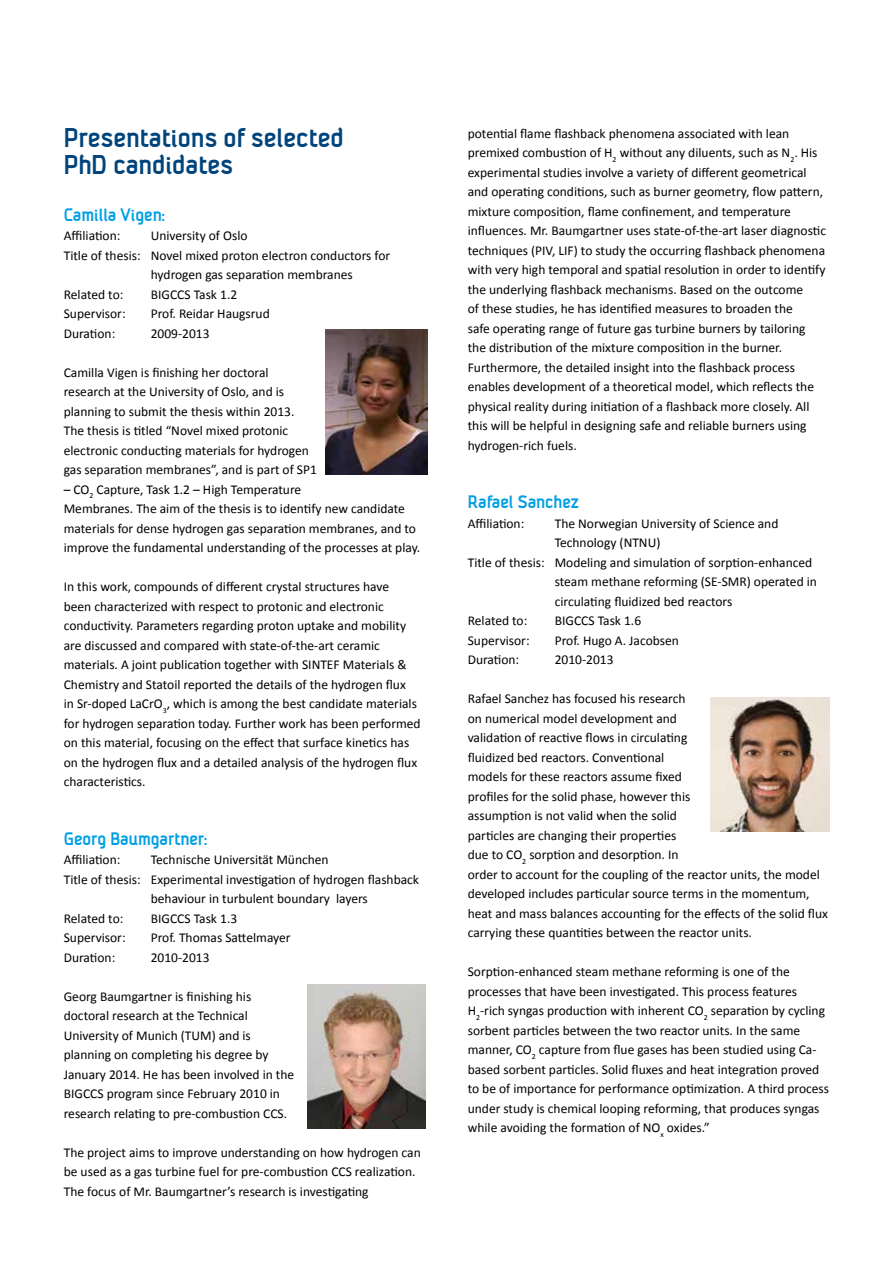
<style>
.page{position:relative;width:893px;height:1263px;background:#fff}
.page>*{position:absolute;margin:0;border:0;box-sizing:border-box;transform-origin:0 0}
.t1{font:700 27px/27px "SINTEF";color:#00447c}
.t2{font:700 18px "SINTEF";color:#009fe3}
.t3{font:13.5px/19.5px "Calibri";color:#000}
</style>
<div class="page">
<img style="left:325px;top:329px;width:102px;height:145px">
<img style="left:307px;top:984px;width:118px;height:144px">
<img style="left:711px;top:697px;width:118px;height:135px">
<h1 class="t1" style="left:64px;top:124px;width:282px">Presentations of selected<br>PhD candidates</h1>
<h2 class="t2" style="left:64px;top:204px;width:102px">Camilla Vigen:</h2>
<p class="t3" style="left:64px;top:226px;width:58px">Affiliation:</p>
<p class="t3" style="left:151px;top:226px;width:98px">University of Oslo</p>
<p class="t3" style="left:64px;top:246px;width:328px">Title of thesis: Novel mixed proton electron conductors for</p>
<p class="t3" style="left:151px;top:265px;width:203px">hydrogen gas separation membranes</p>
<p class="t3" style="left:64px;top:285px;width:61px">Related to:</p>
<p class="t3" style="left:151px;top:285px;width:88px">BIGCCS Task 1.2</p>
<p class="t3" style="left:64px;top:304px;width:63px">Supervisor:</p>
<p class="t3" style="left:151px;top:304px;width:120px">Prof. Reidar Haugsrud</p>
<p class="t3" style="left:64px;top:324px;width:53px">Duration:</p>
<p class="t3" style="left:151px;top:324px;width:60px">2009-2013</p>
<p class="t3" style="left:64px;top:363px;width:255px">Camilla Vigen is finishing her doctoral research at the University of Oslo, and is planning to submit the thesis within 2013.<br>The thesis is titled “Novel mixed protonic electronic conducting materials for hydrogen gas separation membranes”, and is part of SP1</p>
<p class="t3" style="left:64px;top:480px;width:358px">– CO<sub>2</sub> Capture, Task 1.2 – High Temperature<br>Membranes. The aim of the thesis is to identify new candidate materials for dense hydrogen gas separation membranes, and to improve the fundamental understanding of the processes at play.</p>
<p class="t3" style="left:64px;top:577px;width:358px">In this work, compounds of different crystal structures have<br>been characterized with respect to protonic and electronic conductivity. Parameters regarding proton uptake and mobility are discussed and compared with state-of-the-art ceramic materials. A joint publication together with SINTEF Materials &amp; Chemistry and Statoil reported the details of the hydrogen flux<br>in Sr-doped LaCrO<sub>3</sub>, which is among the best candidate materials for hydrogen separation today. Further work has been performed on this material, focusing on the effect that surface kinetics has on the hydrogen flux and a detailed analysis of the hydrogen flux characteristics.</p>
<h2 class="t2" style="left:64px;top:828px;width:145px">Georg Baumgartner:</h2>
<p class="t3" style="left:64px;top:850px;width:58px">Affiliation:</p>
<p class="t3" style="left:151px;top:850px;width:179px">Technische Universität München</p>
<p class="t3" style="left:64px;top:870px;width:357px">Title of thesis: Experimental investigation of hydrogen flashback</p>
<p class="t3" style="left:151px;top:889px;width:219px">behaviour in turbulent boundary layers</p>
<p class="t3" style="left:64px;top:909px;width:61px">Related to:</p>
<p class="t3" style="left:151px;top:909px;width:88px">BIGCCS Task 1.3</p>
<p class="t3" style="left:64px;top:928px;width:63px">Supervisor:</p>
<p class="t3" style="left:151px;top:928px;width:141px">Prof. Thomas Sattelmayer</p>
<p class="t3" style="left:64px;top:948px;width:53px">Duration:</p>
<p class="t3" style="left:151px;top:948px;width:60px">2010-2013</p>
<p class="t3" style="left:64px;top:987px;width:232px">Georg Baumgartner is finishing his doctoral research at the Technical University of Munich (TUM) and is planning on completing his degree by January 2014. He has been involved in the BIGCCS program since February 2010 in research relating to pre-combustion CCS.</p>
<p class="t3" style="left:64px;top:1142px;width:358px">The project aims to improve understanding on how hydrogen can be used as a gas turbine fuel for pre-combustion CCS realization.<br>The focus of Mr. Baumgartner’s research is investigating</p>
<p class="t3" style="left:468px;top:123px;width:360px">potential flame flashback phenomena associated with lean premixed combustion of H<sub>2</sub> without any diluents, such as N<sub>2</sub>. His experimental studies involve a variety of different geometrical and operating conditions, such as burner geometry, flow pattern, mixture composition, flame confinement, and temperature influences. Mr. Baumgartner uses state-of-the-art laser diagnostic techniques (PIV, LIF) to study the occurring flashback phenomena with very high temporal and spatial resolution in order to identify the underlying flashback mechanisms. Based on the outcome<br>of these studies, he has identified measures to broaden the<br>safe operating range of future gas turbine burners by tailoring the distribution of the mixture composition in the burner.<br>Furthermore, the detailed insight into the flashback process enables development of a theoretical model, which reflects the physical reality during initiation of a flashback more closely. All this will be helpful in designing safe and reliable burners using hydrogen-rich fuels.</p>
<h2 class="t2" style="left:468px;top:492px;width:113px">Rafael Sanchez</h2>
<p class="t3" style="left:468px;top:513px;width:58px">Affiliation:</p>
<p class="t3" style="left:555px;top:513px;width:225px">The Norwegian University of Science and</p>
<p class="t3" style="left:555px;top:533px;width:107px">Technology (NTNU)</p>
<p class="t3" style="left:468px;top:552px;width:346px">Title of thesis: Modeling and simulation of sorption-enhanced</p>
<p class="t3" style="left:555px;top:572px;width:264px">steam methane reforming (SE-SMR) operated in</p>
<p class="t3" style="left:555px;top:591px;width:179px">circulating fluidized bed reactors</p>
<p class="t3" style="left:468px;top:611px;width:61px">Related to:</p>
<p class="t3" style="left:555px;top:611px;width:88px">BIGCCS Task 1.6</p>
<p class="t3" style="left:468px;top:630px;width:63px">Supervisor:</p>
<p class="t3" style="left:555px;top:630px;width:126px">Prof. Hugo A. Jacobsen</p>
<p class="t3" style="left:468px;top:650px;width:53px">Duration:</p>
<p class="t3" style="left:555px;top:650px;width:60px">2010-2013</p>
<p class="t3" style="left:468px;top:689px;width:362px">Rafael Sanchez has focused his research<br>on numerical model development and<br>validation of reactive flows in circulating<br>fluidized bed reactors. Conventional<br>models for these reactors assume fixed<br>profiles for the solid phase, however this<br>assumption is not valid when the solid<br>particles are changing their properties<br>due to CO<sub>2</sub> sorption and desorption. In<br>order to account for the coupling of the reactor units, the model developed includes particular source terms in the momentum, heat and mass balances accounting for the effects of the solid flux carrying these quantities between the reactor units.</p>
<p class="t3" style="left:468px;top:962px;width:363px">Sorption-enhanced steam methane reforming is one of the processes that have been investigated. This process features H<sub>2</sub>-rich syngas production with inherent CO<sub>2</sub> separation by cycling sorbent particles between the two reactor units. In the same manner, CO<sub>2</sub> capture from flue gases has been studied using Ca&shy;based sorbent particles. Solid fluxes and heat integration proved to be of importance for performance optimization. A third process under study is chemical looping reforming, that produces syngas while avoiding the formation of NO<sub>x</sub> oxides.”</p>
</div>
